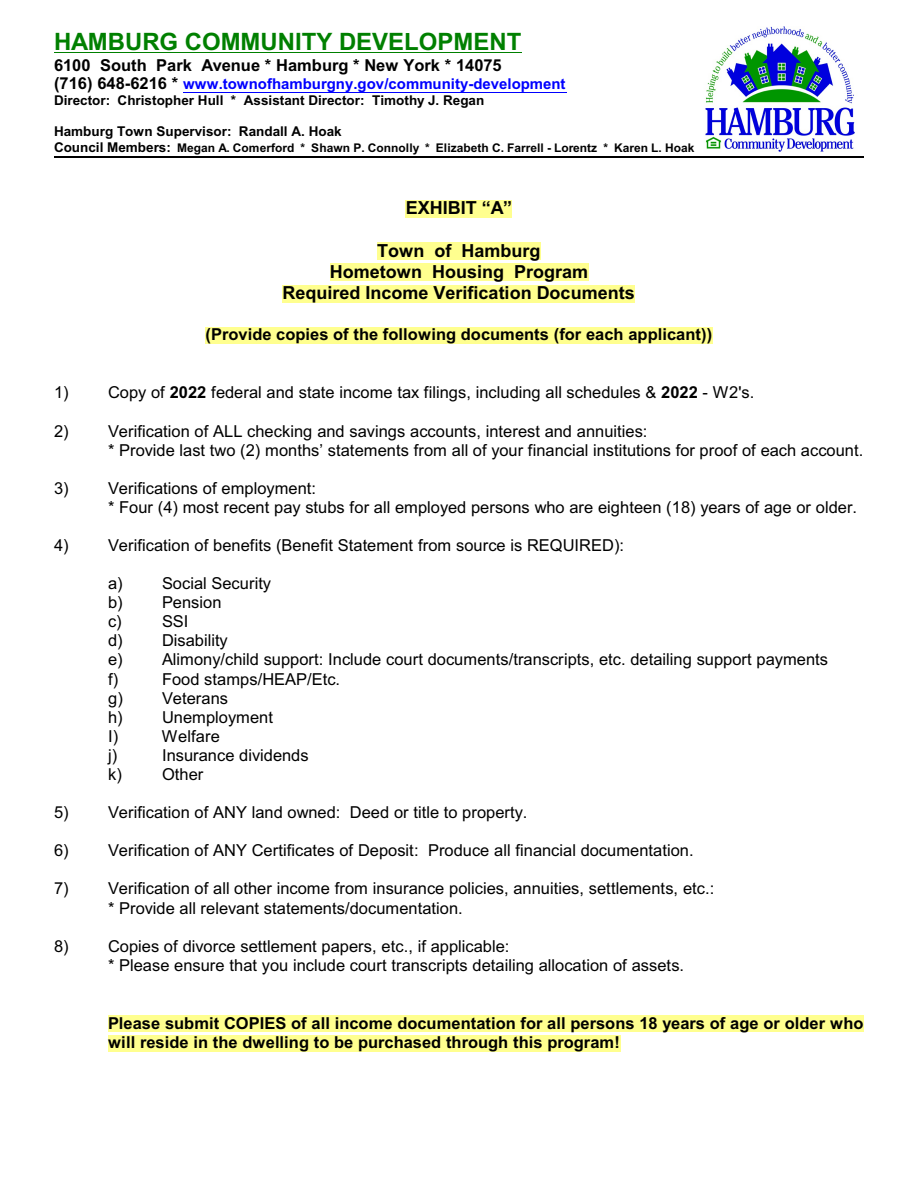
<style>
.page{position:relative;width:918px;height:1188px;background:#fff}
.page>*{position:absolute;margin:0;border:0;box-sizing:border-box;transform-origin:0 0}
.t1{font:700 24px "Arial";color:#008000}
.t2{font:700 18px/21.3px "Arial";color:#000;text-align:center}
.t3{font:16.5px/19px "Arial";color:#000}
.t4{font:700 16.5px/19.8px "Arial";color:#000}
.t5{font:700 15px "Arial";color:#00f}
.t6{font:700 13.5px "Arial";color:#000}
.t7{font:700 12px "Arial";color:#000}
.s1{font-size:16.5px;color:#000}
.s2{font-size:13.5px}
.s3{font-weight:700}
</style>
<div class="page">
<img style="left:695px;top:26px;width:168px;height:131px">
<hr style="left:54px;top:52px;width:467px;height:1px;background:#008000">
<hr style="left:183px;top:92px;width:383px;height:1px;background:#00f">
<div style="left:406px;top:200px;width:106px;height:18px;background:#ffff8f"></div>
<div style="left:377px;top:242px;width:164px;height:18px;background:#ffff8f"></div>
<div style="left:330px;top:263px;width:258px;height:18px;background:#ffff8f"></div>
<div style="left:283px;top:285px;width:352px;height:18px;background:#ffff8f"></div>
<div style="left:206px;top:327px;width:507px;height:16px;background:#ffff8f"></div>
<div style="left:108px;top:1015px;width:672px;height:17px;background:#ffff8f"></div>
<div style="left:780px;top:1015px;width:84px;height:17px;background:#ffff8f"></div>
<div style="left:108px;top:1035px;width:512px;height:17px;background:#ffff8f"></div>
<hr style="left:54px;top:157px;width:810px;height:1px;background:#000">
<h1 class="t1" style="left:54px;top:32px;width:469px">HAMBURG COMMUNITY DEVELOPMENT</h1>
<p class="t4" style="left:54px;top:57px;width:449px">6100 South Park Avenue * Hamburg * New York * 14075</p>
<p class="t5" style="left:54px;top:79px;width:513px"><span class="s1">(716) 648-6216 *</span> www.townofhamburgny.gov/community-development</p>
<p class="t6" style="left:54px;top:95px;width:432px">Director: Christopher Hull * Assistant Director: Timothy J. Regan</p>
<p class="t6" style="left:54px;top:126px;width:289px">Hamburg Town Supervisor: Randall A. Hoak</p>
<p class="t7" style="left:54px;top:143px;width:642px"><span class="s2">Council Members:</span> Megan A. Comerford * Shawn P. Connolly * Elizabeth C. Farrell - Lorentz * Karen L. Hoak</p>
<p class="t2" style="left:406px;top:199px;width:108px">EXHIBIT “A”</p>
<p class="t2" style="left:283px;top:241px;width:354px">Town of Hamburg<br>Hometown Housing Program<br>Required Income Verification Documents</p>
<p class="t4" style="left:206px;top:326px;width:508px">(Provide copies of the following documents (for each applicant))</p>
<p class="t3" style="left:54px;top:384px;width:702px">1) Copy of <span class="s3">2022</span> federal and state income tax filings, including all schedules &amp; <span class="s3">2022</span> - W2's.</p>
<p class="t3" style="left:108px;top:423px;width:757px;text-indent:-54px">2) Verification of ALL checking and savings accounts, interest and annuities:<br>* Provide last two (2) months’ statements from all of your financial institutions for proof of each account.</p>
<p class="t3" style="left:108px;top:480px;width:751px;text-indent:-54px">3) Verifications of employment:<br>* Four (4) most recent pay stubs for all employed persons who are eighteen (18) years of age or older.</p>
<p class="t3" style="left:54px;top:537px;width:572px">4) Verification of benefits (Benefit Statement from source is REQUIRED):</p>
<p class="t3" style="left:108px;top:575px;width:165px">a) Social Security b) Pension<br>c)</p>
<p class="t3" style="left:108px;top:614px;width:722px;text-indent:54px">SSI<br>d) Disability<br>e) Alimony/child support: Include court documents/transcripts, etc. detailing support payments f)</p>
<p class="t3" style="left:108px;top:671px;width:234px;text-indent:54px">Food stamps/HEAP/Etc. g) Veterans<br>h) Unemployment<br>I)</p>
<p class="t3" style="left:162px;top:728px;width:59px">Welfare</p>
<p class="t3" style="left:108px;top:747px;width:11px">j)</p>
<p class="t3" style="left:162px;top:747px;width:148px">Insurance dividends</p>
<p class="t3" style="left:108px;top:766px;width:15px">k)</p>
<p class="t3" style="left:162px;top:766px;width:43px">Other</p>
<p class="t3" style="left:54px;top:804px;width:475px">5) Verification of ANY land owned: Deed or title to property.</p>
<p class="t3" style="left:54px;top:842px;width:641px">6) Verification of ANY Certificates of Deposit: Produce all financial documentation.</p>
<p class="t3" style="left:108px;top:881px;width:608px;text-indent:-54px">7) Verification of all other income from insurance policies, annuities, settlements, etc.: * Provide all relevant statements/documentation.</p>
<p class="t3" style="left:108px;top:938px;width:578px;text-indent:-54px">8) Copies of divorce settlement papers, etc., if applicable:<br>* Please ensure that you include court transcripts detailing allocation of assets.</p>
<p class="t4" style="left:108px;top:1014px;width:757px">Please submit COPIES of all income documentation for all persons 18 years of age or older who will reside in the dwelling to be purchased through this program!</p>
</div>
